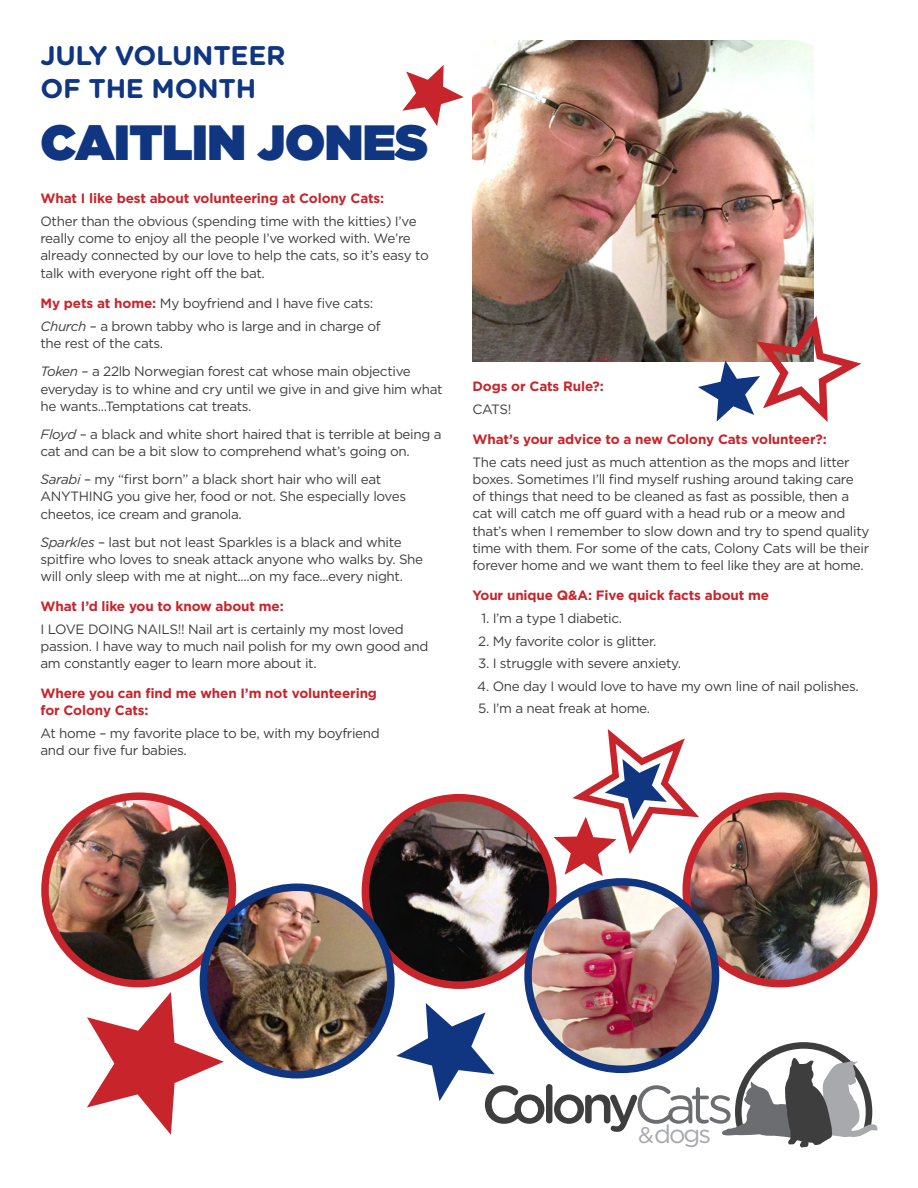
<style>
.page{position:relative;width:918px;height:1188px;background:#fff}
.page>*{position:absolute;margin:0;border:0;box-sizing:border-box;transform-origin:0 0}
.t1{font:500 53.25px "Gotham Rounded";letter-spacing:-.1em;color:#3e3e3f}
.t2{font:900 49.5px "Gotham HTF";letter-spacing:-.01em;color:#103581}
.t3{font:700 27px/33px "Gotham Rounded";letter-spacing:-.01em;color:#103581}
.t4{font:25.5px "Gotham HTF";color:#a8a9ad}
.t5{font:13.5px/17.2px "Gotham HTF";letter-spacing:-.025em;color:#3e3e3f}
.t6{font:700 13.5px/16.5px "Gotham HTF";letter-spacing:-.01em;color:#c8242b}
.s1{font-weight:700;color:#c8242b}
.s2{font-style:italic}
.s3{font-weight:400;color:#6c6d70}
.s4{font-size:22.65px}
</style>
<div class="page">
<svg style="left:722px;top:1042px;width:156px;height:105px"></svg>
<img style="left:473px;top:40px;width:341px;height:322px">
<img style="left:691px;top:801px;width:181px;height:182px">
<div style="left:682px;top:792px;width:196px;height:195px;border:8px solid #c8242b;border-radius:50%"></div>
<img style="left:45px;top:800px;width:187px;height:184px">
<div style="left:41px;top:792px;width:195px;height:195px;border:8px solid #c8242b;border-radius:50%"></div>
<img style="left:365px;top:798px;width:188px;height:187px;border-radius:94px">
<div style="left:362px;top:794px;width:195px;height:195px;border:8px solid #c8242b;border-radius:50%"></div>
<img style="left:203px;top:887px;width:188px;height:187px">
<div style="left:200px;top:884px;width:195px;height:194px;border:8px solid #103581;border-radius:50%"></div>
<img style="left:528px;top:882px;width:188px;height:187px;border-radius:94px">
<div style="left:524px;top:878px;width:195px;height:195px;border:8px solid #103581;border-radius:50%"></div>
<svg style="left:87px;top:992px;width:137px;height:143px"></svg>
<svg style="left:396px;top:1003px;width:99px;height:98px"></svg>
<svg style="left:553px;top:729px;width:146px;height:147px"></svg>
<svg style="left:402px;top:65px;width:62px;height:61px"></svg>
<svg style="left:698px;top:316px;width:163px;height:106px"></svg>
<h3 class="t3" style="left:40px;top:38px;width:247px">JULY VOLUNTEER<br>OF THE MONTH</h3>
<h2 class="t2" style="left:40px;top:114px;width:389px">CAITLIN JONES</h2>
<p class="t6" style="left:40px;top:190px;width:345px">What I like best about volunteering at Colony Cats:</p>
<p class="t5" style="left:40px;top:212px;width:390px">Other than the obvious (spending time with the kitties) I’ve really come to enjoy all the people I’ve worked with. We’re already connected by our love to help the cats, so it’s easy to talk with everyone right off the bat.</p>
<p class="t5" style="left:40px;top:292px;width:342px;line-height:22.6px"><span class="s1">My pets at home:</span> My boyfriend and I have five cats:<br><span class="s2">Church</span> – a brown tabby who is large and in charge of</p>
<p class="t5" style="left:40px;top:329px;width:372px;line-height:28px">the rest of the cats.<br><span class="s2">Token</span> – a 22lb Norwegian forest cat whose main objective</p>
<p class="t5" style="left:40px;top:380px;width:404px">everyday is to whine and cry until we give in and give him what he wants...Temptations cat treats.</p>
<p class="t5" style="left:40px;top:425px;width:403px"><span class="s2">Floyd</span> – a black and white short haired that is terrible at being a cat and can be a bit slow to comprehend what’s going on.</p>
<p class="t5" style="left:40px;top:471px;width:367px"><span class="s2">Sarabi</span> – my “first born” a black short hair who will eat<br>ANYTHING you give her, food or not. She especially loves cheetos, ice cream and granola.</p>
<p class="t5" style="left:40px;top:533px;width:384px"><span class="s2">Sparkles</span> – last but not least Sparkles is a black and white spitfire who loves to sneak attack anyone who walks by. She will only sleep with me at night....on my face...every night.</p>
<p class="t6" style="left:40px;top:598px;width:245px">What I’d like you to know about me:</p>
<p class="t5" style="left:40px;top:620px;width:389px">I LOVE DOING NAILS!! Nail art is certainly my most loved passion. I have way to much nail polish for my own good and am constantly eager to learn more about it.</p>
<p class="t6" style="left:40px;top:685px;width:338px">Where you can find me when I’m not volunteering for Colony Cats:</p>
<p class="t5" style="left:40px;top:724px;width:341px">At home – my favorite place to be, with my boyfriend and our five fur babies.</p>
<p class="t6" style="left:472px;top:378px;width:133px">Dogs or Cats Rule?:</p>
<p class="t5" style="left:472px;top:400px;width:40px">CATS!</p>
<p class="t6" style="left:472px;top:431px;width:356px">What’s your advice to a new Colony Cats volunteer?:</p>
<p class="t5" style="left:472px;top:453px;width:398px">The cats need just as much attention as the mops and litter boxes. Sometimes I’ll find myself rushing around taking care of things that need to be cleaned as fast as possible, then a cat will catch me off guard with a head rub or a meow and that’s when I remember to slow down and try to spend quality time with them. For some of the cats, Colony Cats will be their forever home and we want them to feel like they are at home.</p>
<p class="t6" style="left:472px;top:587px;width:298px">Your unique Q&amp;A: Five quick facts about me</p>
<p class="t5" style="left:482px;top:609px;width:142px">1. I’m a type 1 diabetic.</p>
<p class="t5" style="left:478px;top:632px;width:180px">2. My favorite color is glitter.</p>
<p class="t5" style="left:478px;top:655px;width:204px">3. I struggle with severe anxiety.</p>
<p class="t5" style="left:477px;top:677px;width:383px">4. One day I would love to have my own line of nail polishes.</p>
<p class="t5" style="left:478px;top:700px;width:174px">5. I’m a neat freak at home.</p>
<h1 class="t1" style="left:482px;top:1066px;width:253px">Colony<span class="s3">Cats</span></h1>
<h3 class="t4" style="left:638px;top:1120px;width:75px"><span class="s4">&amp;</span>dogs</h3>
</div>
